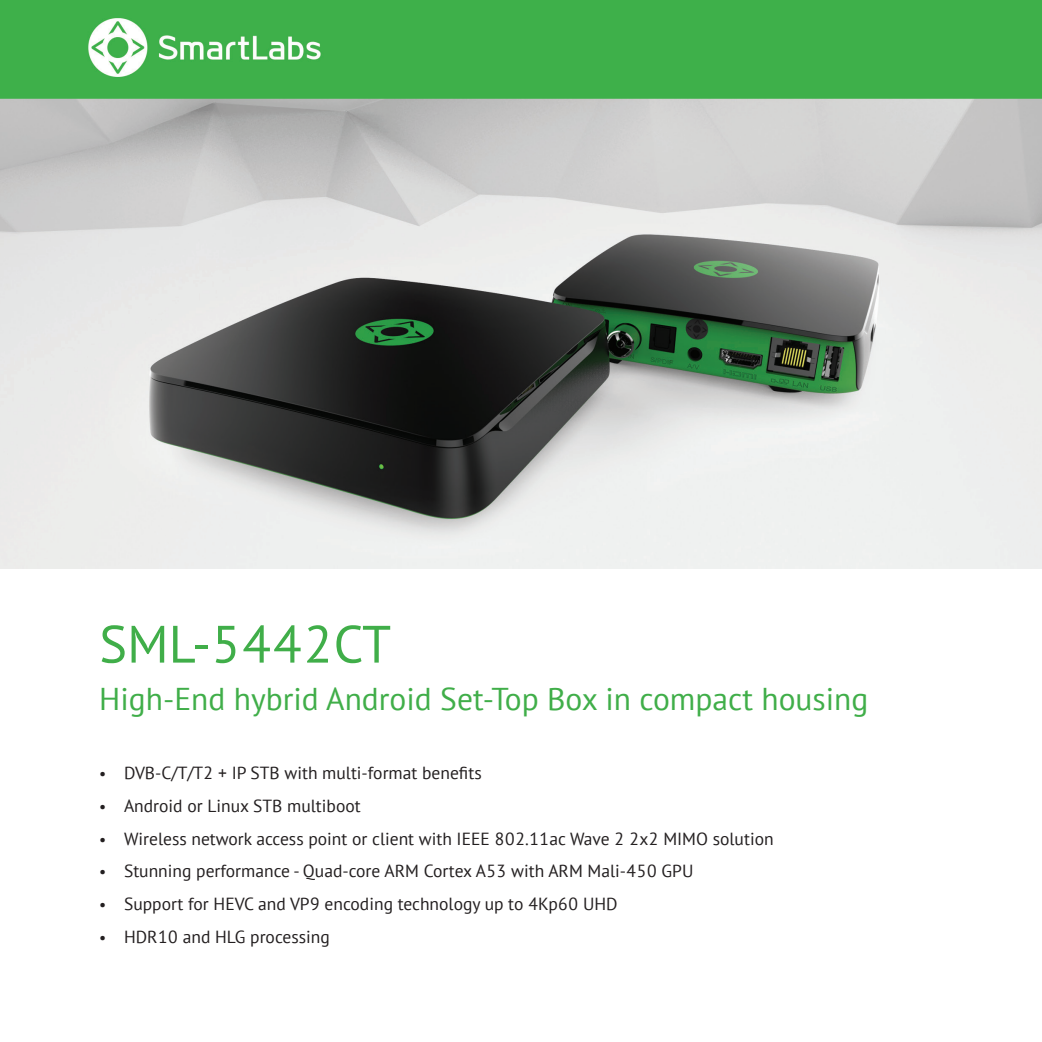
<style>
.page{position:relative;width:1042px;height:1042px;background:#fff}
.page>*{position:absolute;margin:0;border:0;box-sizing:border-box;transform-origin:0 0}
.t1{font:52.5px "PT Sans";color:#40ae49}
.t2{font:31.5px "PT Sans";color:#40ae49}
.t3{font:17.5px "PT Sans";color:#231f20}
.s1{font-size:15.75px}
</style>
<div class="page">
<img style="left:0;top:0;width:1042px;height:568px">
<p class="t1" style="left:99px;top:610px;width:293px">SML-5442CT</p>
<p class="t2" style="left:99px;top:679px;width:771px">High-End hybrid Android Set-Top Box in compact housing</p>
<p class="t3" style="left:99px;top:762px;width:384px"><span class="s1">•</span> DVB-C/T/T2 + IP STB with multi-format benefits</p>
<p class="t3" style="left:99px;top:794px;width:263px"><span class="s1">•</span> Android or Linux STB multiboot</p>
<p class="t3" style="left:99px;top:827px;width:676px"><span class="s1">•</span> Wireless network access point or client with IEEE 802.11ac Wave 2 2x2 MIMO solution</p>
<p class="t3" style="left:99px;top:860px;width:596px"><span class="s1">•</span> Stunning performance - Quad-core ARM Cortex A53 with ARM Mali-450 GPU</p>
<p class="t3" style="left:99px;top:892px;width:520px"><span class="s1">•</span> Support for HEVC and VP9 encoding technology up to 4Kp60 UHD</p>
<p class="t3" style="left:99px;top:925px;width:232px"><span class="s1">•</span> HDR10 and HLG processing</p>
</div>
